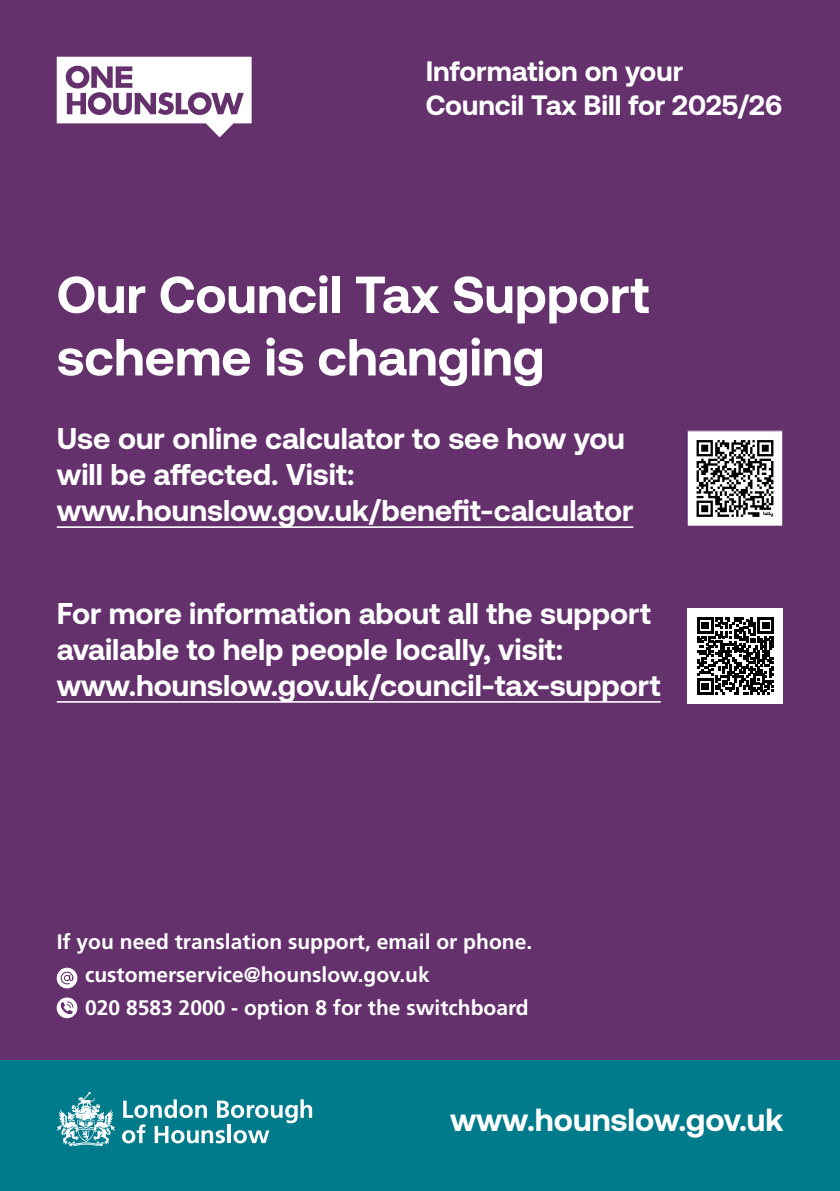
<style>
.page{position:relative;width:840px;height:1191px;background:#fff}
.page>*{position:absolute;margin:0;border:0;box-sizing:border-box;transform-origin:0 0}
.t1{font:700 52px/62.4px "Aeonik";color:#fff}
.t2{font:700 32px "Aeonik";color:#fff}
.t3{font:700 30px/36px "Aeonik";color:#fff}
.t4{font:700 28px "Aeonik";color:#fff}
.t5{font:700 21px/33.4px "Frutiger LT Std";color:#fff}
</style>
<div class="page">
<div style="left:0;top:0;width:839px;height:1191px;background:#64316d"></div>
<div style="left:686px;top:431px;width:96px;height:95px;background:#fff"></div>
<div style="left:686px;top:430px;width:96px;height:96px;border:1px solid #64316d"></div>
<hr style="left:57px;top:526px;width:576px;height:2px;background:#fff">
<div style="left:0;top:1060px;width:839px;height:131px;background:#007b8b"></div>
<hr style="left:57px;top:701px;width:603px;height:1px;background:#fff">
<svg style="left:57px;top:57px;width:194px;height:80px"></svg>
<div style="left:687px;top:608px;width:95px;height:95px;background:#fff"></div>
<svg style="left:697px;top:617px;width:76px;height:77px"></svg>
<svg style="left:696px;top:440px;width:77px;height:77px"></svg>
<div style="left:57px;top:998px;width:20px;height:19px;background:#fff;border-radius:50%"></div>
<div style="left:57px;top:997px;width:20px;height:21px;border:1px solid #fff;border-radius:50%"></div>
<svg style="left:60px;top:1001px;width:14px;height:14px"></svg>
<div style="left:57px;top:968px;width:20px;height:20px;background:#fff;border-radius:50%"></div>
<div style="left:57px;top:967px;width:20px;height:21px;border:1px solid #fff;border-radius:50%"></div>
<svg style="left:60px;top:971px;width:14px;height:14px"></svg>
<svg style="left:57px;top:1091px;width:58px;height:55px"></svg>
<svg style="left:122px;top:1099px;width:190px;height:44px"></svg>
<p class="t4" style="left:425px;top:56px;width:259px">Information on your</p>
<p class="t4" style="left:425px;top:89px;width:358px">Council Tax Bill for 2025/26</p>
<h1 class="t1" style="left:57px;top:263px;width:594px">Our Council Tax Support scheme is changing</h1>
<p class="t3" style="left:57px;top:420px;width:577px">Use our online calculator to see how you will be afected. Visit: www.hounslow.gov.uk/beneft-calculator</p>
<h3 class="t3" style="left:57px;top:595px;width:605px">For more information about all the support available to help people locally, visit: www.hounslow.gov.uk/council-tax-support</h3>
<p class="t5" style="left:85px;top:924px;width:448px;text-indent:-28px">If you need translation support, email or phone. customerservice@hounslow.gov.uk<br>020 8583 2000 - option 8 for the switchboard</p>
<p class="t2" style="left:450px;top:1102px;width:334px">www.hounslow.gov.uk</p>
</div>
